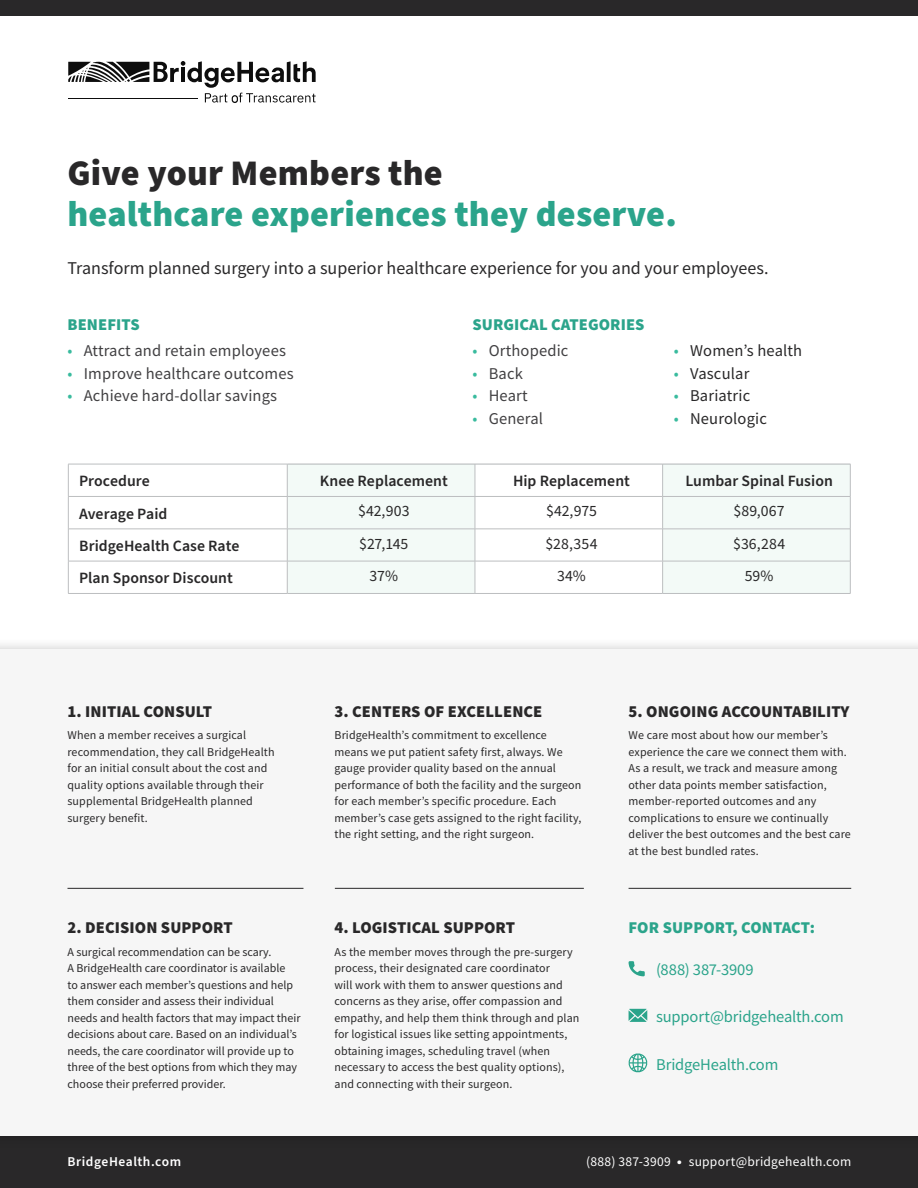
<style>
.page{position:relative;width:918px;height:1188px;background:#fff}
.page>*{position:absolute;margin:0;border:0;box-sizing:border-box;transform-origin:0 0}
.t1{font:900 36px "Source Sans Pro";letter-spacing:.005em;color:#2ba48b}
.t2{font:900 36px "Source Sans Pro";letter-spacing:.005em;color:#292829}
.t3{font:18px "Source Sans Pro";color:#292829}
.t4{font:16.5px "Source Sans Pro";letter-spacing:.01em;color:#414042}
.t5{font:900 16.5px "Source Sans Pro";letter-spacing:.005em;color:#292829}
.t6{font:16.5px "Source Sans Pro";letter-spacing:-.01em;color:#2ba48b}
.t7{font:900 16.5px "Source Sans Pro";letter-spacing:.005em;color:#2ba48b}
.t8{font:16.5px "Source Sans Pro";letter-spacing:.01em;color:#292829}
.t9{font:600 15.75px "Source Sans Pro";color:#292829}
.t10{font:15.75px "Source Sans Pro";letter-spacing:.005em;color:#292829}
.t11{font:13.5px "Source Sans Pro";letter-spacing:.02em;color:#fff}
.t12{font:600 13.5px "Source Sans Pro";letter-spacing:.04em;color:#fff}
.t13{font:12px/16.5px "Source Sans Pro";letter-spacing:.01em;color:#292829}
.s1{color:#39bb9e}
.s2{font-family:"Helvetica Neue LT";font-weight:300;font-size:10.5px}
</style>
<div class="page">
<div style="left:0;top:1136px;width:918px;height:52px;background:#292829"></div>
<div style="left:288px;top:465px;width:562px;height:128px;background:#f3faf7"></div>
<div style="left:475px;top:464px;width:188px;height:32px;background:#fff"></div>
<svg style="left:69px;top:497px;width:593px;height:96px"></svg>
<hr style="left:287px;top:464px;width:1px;height:32px;background:#bcbec0">
<hr style="left:475px;top:464px;width:1px;height:32px;background:#bcbec0">
<hr style="left:662px;top:464px;width:1px;height:32px;background:#bcbec0">
<hr style="left:850px;top:464px;width:1px;height:32px;background:#bcbec0">
<hr style="left:663px;top:496px;width:187px;height:1px;background:#bcbec0">
<hr style="left:663px;top:561px;width:187px;height:1px;background:#bcbec0">
<hr style="left:287px;top:464px;width:188px;height:1px;background:#b1b4b6">
<hr style="left:475px;top:464px;width:188px;height:1px;background:#b1b4b6">
<hr style="left:663px;top:464px;width:187px;height:1px;background:#b1b4b6">
<hr style="left:68px;top:464px;width:1px;height:32px;background:#bcbec0">
<hr style="left:68px;top:464px;width:219px;height:1px;background:#bcbec0">
<hr style="left:68px;top:497px;width:1px;height:32px;background:#bcbec0">
<hr style="left:68px;top:496px;width:219px;height:1px;background:#bcbec0">
<hr style="left:287px;top:497px;width:1px;height:32px;background:#bcbec0">
<hr style="left:287px;top:496px;width:188px;height:1px;background:#bcbec0">
<hr style="left:475px;top:497px;width:1px;height:32px;background:#bcbec0">
<hr style="left:475px;top:496px;width:188px;height:1px;background:#bcbec0">
<hr style="left:662px;top:497px;width:1px;height:32px;background:#bcbec0">
<hr style="left:850px;top:497px;width:1px;height:32px;background:#bcbec0">
<hr style="left:68px;top:529px;width:1px;height:32px;background:#bcbec0">
<hr style="left:69px;top:529px;width:218px;height:1px;background:#bcbec0">
<hr style="left:287px;top:529px;width:1px;height:32px;background:#bcbec0">
<hr style="left:287px;top:529px;width:188px;height:1px;background:#bcbec0">
<hr style="left:475px;top:529px;width:1px;height:32px;background:#bcbec0">
<hr style="left:475px;top:529px;width:188px;height:1px;background:#bcbec0">
<hr style="left:662px;top:529px;width:1px;height:32px;background:#bcbec0">
<hr style="left:663px;top:529px;width:187px;height:1px;background:#bcbec0">
<hr style="left:850px;top:529px;width:1px;height:32px;background:#bcbec0">
<hr style="left:68px;top:561px;width:1px;height:32px;background:#bcbec0">
<hr style="left:68px;top:561px;width:219px;height:1px;background:#bcbec0">
<hr style="left:287px;top:561px;width:1px;height:32px;background:#bcbec0">
<hr style="left:287px;top:561px;width:188px;height:1px;background:#bcbec0">
<hr style="left:475px;top:561px;width:1px;height:32px;background:#bcbec0">
<hr style="left:475px;top:561px;width:188px;height:1px;background:#bcbec0">
<hr style="left:662px;top:561px;width:1px;height:32px;background:#bcbec0">
<hr style="left:850px;top:561px;width:1px;height:32px;background:#bcbec0">
<hr style="left:68px;top:593px;width:219px;height:1px;background:#bcbec0">
<hr style="left:287px;top:593px;width:188px;height:1px;background:#bcbec0">
<hr style="left:475px;top:593px;width:188px;height:1px;background:#bcbec0">
<hr style="left:663px;top:593px;width:187px;height:1px;background:#bcbec0">
<div style="left:0;top:637px;width:918px;height:512px;background:#000;opacity:.25"></div>
<div style="left:0;top:650px;width:918px;height:486px;background:#f6f6f6"></div>
<hr style="left:68px;top:888px;width:235px;height:1px;background:#292829">
<hr style="left:335px;top:888px;width:249px;height:1px;background:#292829">
<hr style="left:629px;top:888px;width:222px;height:1px;background:#292829">
<svg style="left:629px;top:961px;width:16px;height:15px"></svg>
<svg style="left:629px;top:1009px;width:18px;height:13px"></svg>
<svg style="left:628px;top:1053px;width:20px;height:20px"></svg>
<svg style="left:68px;top:61px;width:248px;height:42px"></svg>
<div style="left:0;top:0;width:918px;height:15px;background:#292829"></div>
<h1 class="t2" style="left:68px;top:148px;width:377px">Give your Members the</h1>
<h1 class="t1" style="left:68px;top:189px;width:611px">healthcare experiences they deserve.</h1>
<h2 class="t3" style="left:68px;top:257px;width:703px">Transform planned surgery into a superior healthcare experience for you and your employees.</h2>
<h3 class="t7" style="left:68px;top:313px;width:74px">BENEFITS</h3>
<h3 class="t7" style="left:472px;top:313px;width:174px">SURGICAL CATEGORIES</h3>
<h3 class="t4" style="left:68px;top:340px;width:220px"><span class="s1">•</span> Attract and retain employees</h3>
<h3 class="t4" style="left:68px;top:363px;width:228px"><span class="s1">•</span> Improve healthcare outcomes</h3>
<h3 class="t4" style="left:68px;top:385px;width:211px"><span class="s1">•</span> Achieve hard-dollar savings</h3>
<h3 class="t4" style="left:473px;top:340px;width:97px"><span class="s1">•</span> Orthopedic</h3>
<h3 class="t4" style="left:473px;top:363px;width:52px"><span class="s1">•</span> Back</h3>
<h3 class="t4" style="left:473px;top:385px;width:57px"><span class="s1">•</span> Heart</h3>
<h3 class="t4" style="left:473px;top:408px;width:72px"><span class="s1">•</span> General</h3>
<h3 class="t8" style="left:674px;top:340px;width:130px"><span class="s1">•</span> Women’s health</h3>
<h3 class="t8" style="left:674px;top:363px;width:77px"><span class="s1">•</span> Vascular</h3>
<h3 class="t8" style="left:674px;top:385px;width:78px"><span class="s1">•</span> Bariatric</h3>
<h3 class="t8" style="left:674px;top:408px;width:95px"><span class="s1">•</span> Neurologic</h3>
<h3 class="t9" style="left:79px;top:470px;width:72px">Procedure</h3>
<h3 class="t9" style="left:320px;top:470px;width:130px">Knee Replacement</h3>
<h3 class="t9" style="left:513px;top:470px;width:118px">Hip Replacement</h3>
<h3 class="t9" style="left:685px;top:470px;width:149px">Lumbar Spinal Fusion</h3>
<h3 class="t9" style="left:79px;top:503px;width:90px">Average Paid</h3>
<h3 class="t10" style="left:358px;top:501px;width:53px">$42,903</h3>
<h3 class="t10" style="left:546px;top:501px;width:52px">$42,975</h3>
<h3 class="t10" style="left:734px;top:501px;width:53px">$89,067</h3>
<h3 class="t9" style="left:79px;top:535px;width:162px">BridgeHealth Case Rate</h3>
<h3 class="t10" style="left:359px;top:533px;width:51px">$27,145</h3>
<h3 class="t10" style="left:545px;top:533px;width:54px">$28,354</h3>
<h3 class="t10" style="left:733px;top:533px;width:54px">$36,284</h3>
<h3 class="t9" style="left:79px;top:567px;width:155px">Plan Sponsor Discount</h3>
<h3 class="t10" style="left:369px;top:566px;width:30px">37%</h3>
<h3 class="t10" style="left:557px;top:566px;width:30px">34%</h3>
<h3 class="t10" style="left:745px;top:566px;width:30px">59%</h3>
<h3 class="t5" style="left:68px;top:700px;width:146px">1. INITIAL CONSULT</h3>
<p class="t13" style="left:68px;top:727px;width:209px">When a member receives a surgical recommendation, they call BridgeHealth for an initial consult about the cost and quality options available through their supplemental BridgeHealth planned surgery benefit.</p>
<h3 class="t5" style="left:68px;top:916px;width:167px">2. DECISION SUPPORT</h3>
<p class="t13" style="left:68px;top:943px;width:235px">A surgical recommendation can be scary.<br>A BridgeHealth care coordinator is available<br>to answer each member’s questions and help them consider and assess their individual needs and health factors that may impact their decisions about care. Based on an individual’s needs, the care coordinator will provide up to three of the best options from which they may choose their preferred provider.</p>
<h3 class="t5" style="left:334px;top:700px;width:209px">3. CENTERS OF EXCELLENCE</h3>
<p class="t13" style="left:334px;top:727px;width:248px">BridgeHealth’s commitment to excellence means we put patient safety first, always. We gauge provider quality based on the annual performance of both the facility and the surgeon for each member’s specific procedure. Each member’s case gets assigned to the right facility, the right setting, and the right surgeon.</p>
<h3 class="t5" style="left:334px;top:916px;width:182px">4. LOGISTICAL SUPPORT</h3>
<p class="t13" style="left:334px;top:943px;width:246px">As the member moves through the pre-surgery process, their designated care coordinator<br>will work with them to answer questions and concerns as they arise, offer compassion and empathy, and help them think through and plan for logistical issues like setting appointments, obtaining images, scheduling travel (when necessary to access the best quality options), and connecting with their surgeon.</p>
<h3 class="t5" style="left:629px;top:700px;width:222px">5. ONGOING ACCOUNTABILITY</h3>
<p class="t13" style="left:629px;top:727px;width:224px">We care most about how our member’s experience the care we connect them with.<br>As a result, we track and measure among other data points member satisfaction, member-reported outcomes and any complications to ensure we continually deliver the best outcomes and the best care at the best bundled rates.</p>
<h3 class="t7" style="left:629px;top:916px;width:188px">FOR SUPPORT, CONTACT:</h3>
<h3 class="t6" style="left:656px;top:959px;width:99px">(888) 387-3909</h3>
<h3 class="t6" style="left:656px;top:1006px;width:189px">support@bridgehealth.com</h3>
<h3 class="t6" style="left:656px;top:1054px;width:124px">BridgeHealth.com</h3>
<p class="t12" style="left:68px;top:1152px;width:115px">BridgeHealth.com</p>
<p class="t11" style="left:586px;top:1153px;width:266px">(888) 387-3909 <span class="s2">•</span> support@bridgehealth.com</p>
</div>
